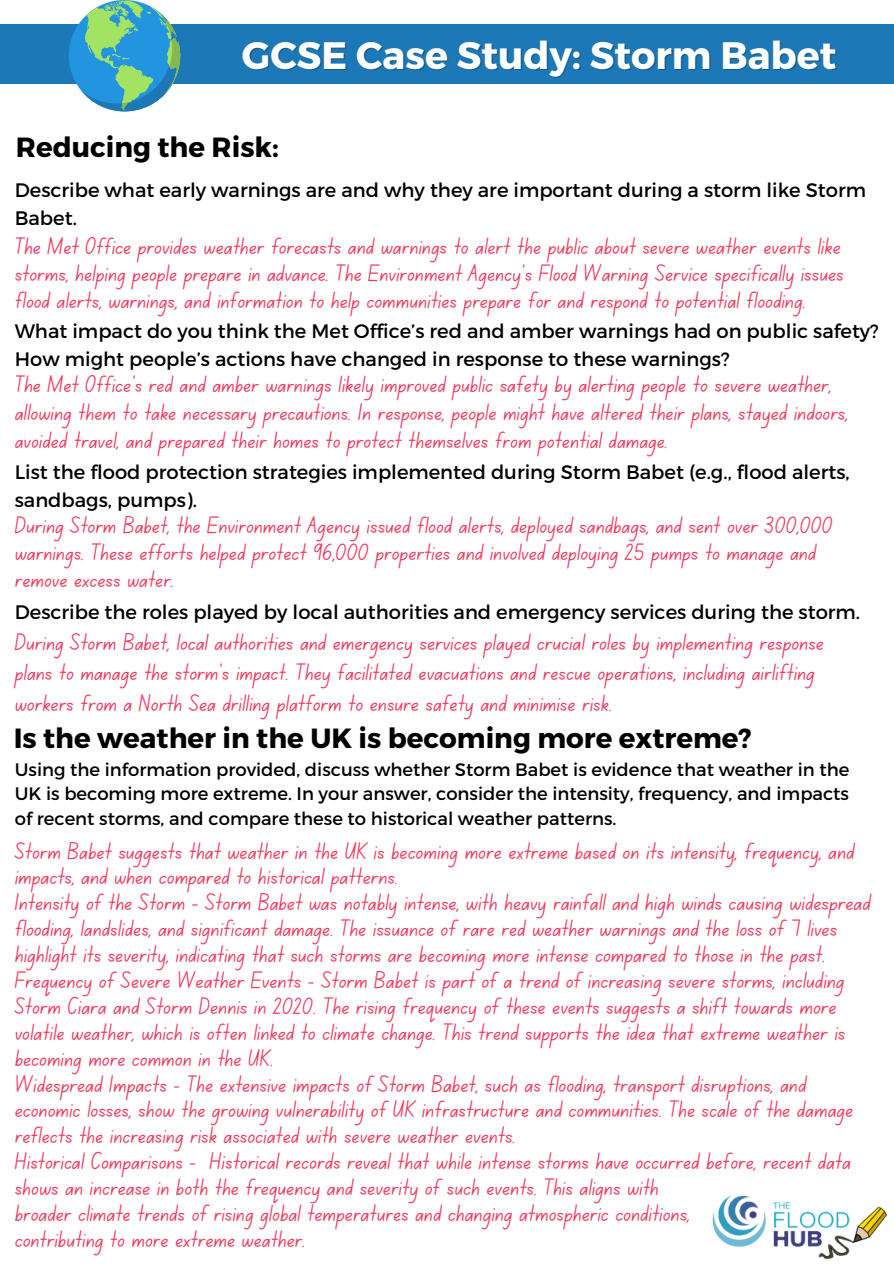
<style>
.page{position:relative;width:894px;height:1264px;background:#fff}
.page>*{position:absolute;margin:0;border:0;box-sizing:border-box;transform-origin:0 0}
.t1{font:700 38.25px "Montserrat";color:#fff}
.t2{font:700 27.75px "Montserrat";color:#000}
.t3{font:24px/25.8px "Canva School Font";color:#ef3a5d}
.t4{font:19.5px/28.2px "Montserrat";color:#000}
.t5{font:18px/24.8px "Montserrat";color:#000;text-align:justify}
</style>
<div class="page">
<div style="left:0;top:24px;width:893px;height:60px;background:#1c78b6"></div>
<div style="left:69px;top:0;width:111px;height:111px;background:#2394e0;border-radius:50%"></div>
<svg style="left:81px;top:0;width:99px;height:111px"></svg>
<img style="left:712px;top:1195px;width:175px;height:65px">
<h1 class="t1" style="left:242px;top:31px;width:595px">GCSE Case Study: Storm Babet</h1>
<p class="t2" style="left:16px;top:129px;width:264px">Reducing the Risk:</p>
<h2 class="t4" style="left:15px;top:175px;width:852px">Describe what early warnings are and why they are important during a storm like Storm<br>Babet.</h2>
<h3 class="t3" style="left:15px;top:235px;width:830px;line-height:27px">The Met Office provides weather forecasts and warnings to alert the public about severe weather events like storms, helping people prepare in advance. The Environment Agency's Flood Warning Service specifically issues flood alerts, warnings, and information to help communities prepare for and respond to potential flooding.</h3>
<p class="t4" style="left:15px;top:316px;width:865px">What impact do you think the Met Office’s red and amber warnings had on public safety?<br>How might people’s actions have changed in response to these warnings?</p>
<h3 class="t3" style="left:15px;top:373px;width:834px;line-height:28.2px">The Met Office’s red and amber warnings likely improved public safety by alerting people to severe weather, allowing them to take necessary precautions. In response, people might have altered their plans, stayed indoors, avoided travel, and prepared their homes to protect themselves from potential damage.</h3>
<p class="t4" style="left:15px;top:456px;width:836px">List the flood protection strategies implemented during Storm Babet (e.g., flood alerts, sandbags, pumps).</p>
<h3 class="t3" style="left:15px;top:515px;width:819px;line-height:27px">During Storm Babet, the Environment Agency issued flood alerts, deployed sandbags, and sent over 300,000 warnings. These efforts helped protect 96,000 properties and involved deploying 25 pumps to manage and remove excess water.</h3>
<p class="t4" style="left:15px;top:597px;width:846px">Describe the roles played by local authorities and emergency services during the storm.</p>
<p class="t3" style="left:15px;top:629px;width:810px;line-height:30.3px">During Storm Babet, local authorities and emergency services played crucial roles by implementing response plans to manage the storm's impact. They facilitated evacuations and rescue operations, including airlifting workers from a North Sea drilling platform to ensure safety and minimise risk.</p>
<p class="t2" style="left:14px;top:720px;width:739px">Is the weather in the UK is becoming more extreme?</p>
<p class="t5" style="left:15px;top:756px;width:835px">Using the information provided, discuss whether Storm Babet is evidence that weather in the UK is becoming more extreme. In your answer, consider the intensity, frequency, and impacts of recent storms, and compare these to historical weather patterns.</p>
<h2 class="t3" style="left:15px;top:840px;width:857px">Storm Babet suggests that weather in the UK is becoming more extreme based on its intensity, frequency, and impacts, and when compared to historical patterns.<br>Intensity of the Storm - Storm Babet was notably intense, with heavy rainfall and high winds causing widespread flooding, landslides, and significant damage. The issuance of rare red weather warnings and the loss of 7 lives highlight its severity, indicating that such storms are becoming more intense compared to those in the past.<br>Frequency of Severe Weather Events - Storm Babet is part of a trend of increasing severe storms, including Storm Ciara and Storm Dennis in 2020. The rising frequency of these events suggests a shift towards more volatile weather, which is often linked to climate change. This trend supports the idea that extreme weather is becoming more common in the UK.<br>Widespread Impacts - The extensive impacts of Storm Babet, such as flooding, transport disruptions, and economic losses, show the growing vulnerability of UK infrastructure and communities. The scale of the damage reflects the increasing risk associated with severe weather events.<br>Historical Comparisons - Historical records reveal that while intense storms have occurred before, recent data shows an increase in both the frequency and severity of such events. This aligns with<br>broader climate trends of rising global temperatures and changing atmospheric conditions,<br>contributing to more extreme weather.</h2>
</div>
